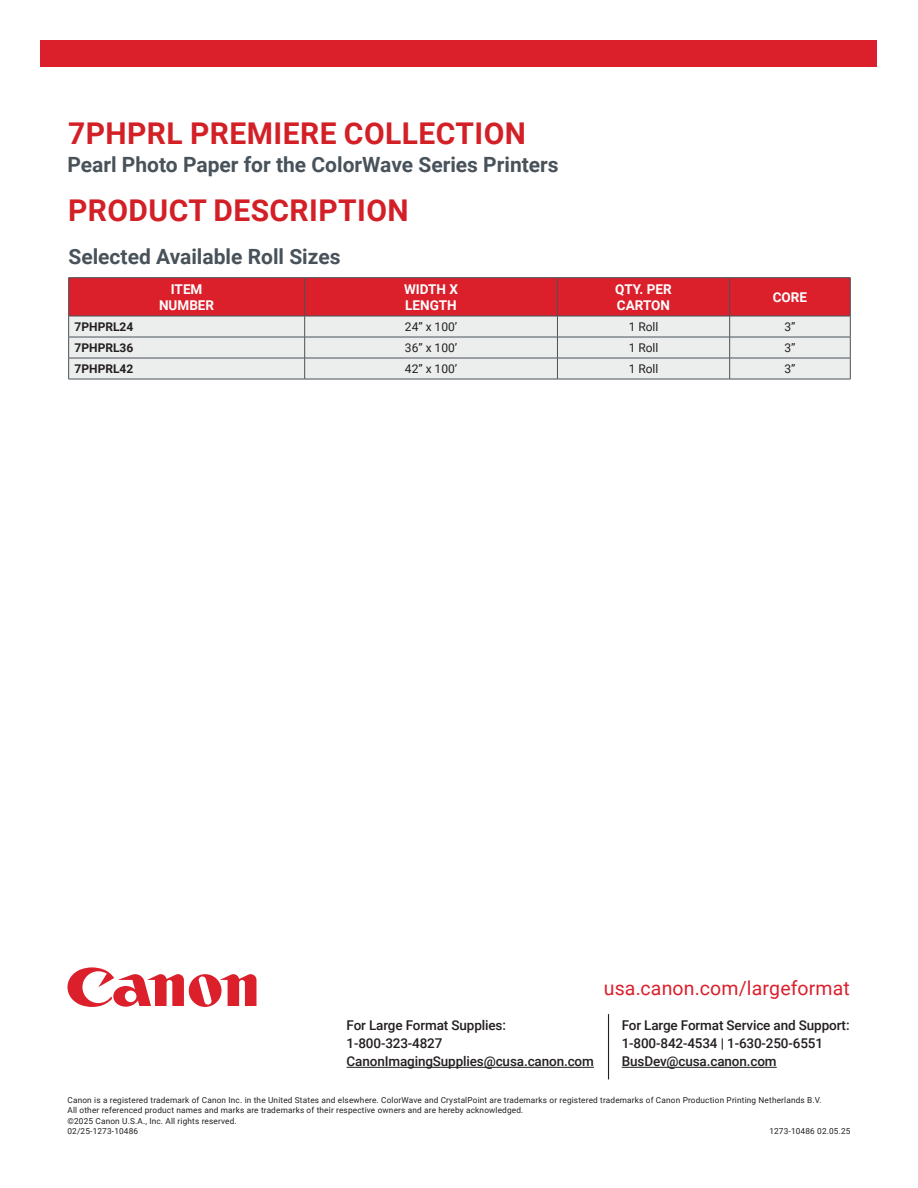
<style>
.page{position:relative;width:918px;height:1188px;background:#fff}
.page>*{position:absolute;margin:0;border:0;box-sizing:border-box;transform-origin:0 0}
._1st_Header{font:700 30px "Roboto";letter-spacing:.015em;color:#d32027}
.Sub_Header{font:700 21px "Roboto";color:#48525a}
._2nd_Header{font:700 21px "Roboto";color:#48525a}
.CTA_Phone_Number_-_Flush_Right{font:19.5px "Roboto";letter-spacing:.01em;color:#db202c}
.CTA{font:500 13.5px/18px "Roboto";letter-spacing:-.01em;color:#231f20}
.Body_Copy{font:700 13.5px/16.2px "Roboto";color:#fff}
.Body_Copy-2{font:12px "Roboto";color:#231f20}
.Body_Copy-3{font:700 12px "Roboto";color:#231f20}
.Legal_Disclaimer{font:8.25px "Roboto";letter-spacing:.02em;color:#231f20}
</style>
<div class="page">
<div style="left:40px;top:40px;width:838px;height:28px;background:#db202c"></div>
<hr style="left:68px;top:277px;width:237px;height:1px;background:#48525a">
<hr style="left:305px;top:277px;width:252px;height:1px;background:#48525a">
<hr style="left:557px;top:277px;width:173px;height:1px;background:#48525a">
<hr style="left:730px;top:277px;width:120px;height:1px;background:#48525a">
<svg style="left:68px;top:278px;width:783px;height:101px;background:#de9b9f"></svg>
<hr style="left:68px;top:379px;width:237px;height:1px;background:#48525a">
<hr style="left:305px;top:379px;width:252px;height:1px;background:#48525a">
<hr style="left:557px;top:379px;width:173px;height:1px;background:#48525a">
<hr style="left:730px;top:379px;width:120px;height:1px;background:#48525a">
<svg style="left:68px;top:967px;width:188px;height:40px"></svg>
<hr style="left:622px;top:1067px;width:155px;height:1px;background:#231f20">
<hr style="left:347px;top:1067px;width:247px;height:1px;background:#231f20">
<hr style="left:608px;top:1014px;width:1px;height:65px;background:#231f20">
<h1 class="_1st_Header" style="left:68px;top:112px;width:460px">7PHPRL PREMIERE COLLECTION</h1>
<h2 class="Sub_Header" style="left:68px;top:150px;width:493px">Pearl Photo Paper for the ColorWave Series Printers</h2>
<h1 class="_1st_Header" style="left:68px;top:190px;width:342px">PRODUCT DESCRIPTION</h1>
<h2 class="_2nd_Header" style="left:68px;top:242px;width:274px">Selected Available Roll Sizes</h2>
<p class="Body_Copy" style="left:159px;top:280px;width:57px;text-align:center">ITEM<br>NUMBER</p>
<p class="Body_Copy" style="left:404px;top:280px;width:55px">WIDTH X<br>LENGTH</p>
<p class="Body_Copy" style="left:615px;top:280px;width:58px">QTY. PER<br>CARTON</p>
<p class="Body_Copy" style="left:773px;top:289px;width:36px">CORE</p>
<p class="Body_Copy-3" style="left:75px;top:318px;width:60px">7PHPRL24</p>
<p class="Body_Copy-2" style="left:405px;top:318px;width:54px">24” x 100’</p>
<p class="Body_Copy-2" style="left:629px;top:318px;width:31px">1 Roll</p>
<p class="Body_Copy-2" style="left:784px;top:318px;width:13px">3”</p>
<p class="Body_Copy-3" style="left:75px;top:339px;width:60px">7PHPRL36</p>
<p class="Body_Copy-2" style="left:405px;top:339px;width:54px">36” x 100’</p>
<p class="Body_Copy-2" style="left:629px;top:339px;width:31px">1 Roll</p>
<p class="Body_Copy-2" style="left:784px;top:339px;width:13px">3”</p>
<p class="Body_Copy-3" style="left:75px;top:360px;width:60px">7PHPRL42</p>
<p class="Body_Copy-2" style="left:405px;top:360px;width:54px">42” x 100’</p>
<p class="Body_Copy-2" style="left:629px;top:360px;width:31px">1 Roll</p>
<p class="Body_Copy-2" style="left:784px;top:360px;width:13px">3”</p>
<p class="CTA" style="left:347px;top:1016px;width:249px">For Large Format Supplies:<br>1-800-323-4827<br>CanonImagingSupplies@cusa.canon.com</p>
<p class="CTA_Phone_Number_-_Flush_Right" style="left:604px;top:974px;width:247px">usa.canon.com/largeformat</p>
<p class="CTA" style="left:622px;top:1016px;width:229px">For Large Format Service and Support:<br>1-800-842-4534 | 1-630-250-6551<br>BusDev@cusa.canon.com</p>
<p class="Legal_Disclaimer" style="left:68px;top:1094px;width:756px">Canon is a registered trademark of Canon Inc. in the United States and elsewhere. ColorWave and CrystalPoint are trademarks or registered trademarks of Canon Production Printing Netherlands B.V.</p>
<p class="Legal_Disclaimer" style="left:68px;top:1104px;width:457px">All other referenced product names and marks are trademarks of their respective owners and are hereby acknowledged.</p>
<p class="Legal_Disclaimer" style="left:68px;top:1115px;width:171px">©2025 Canon U.S.A., Inc. All rights reserved.</p>
<p class="Legal_Disclaimer" style="left:68px;top:1125px;width:72px">02/25-1273-10486</p>
<p class="Legal_Disclaimer" style="left:769px;top:1125px;width:83px">1273-10486 02.05.25</p>
</div>
